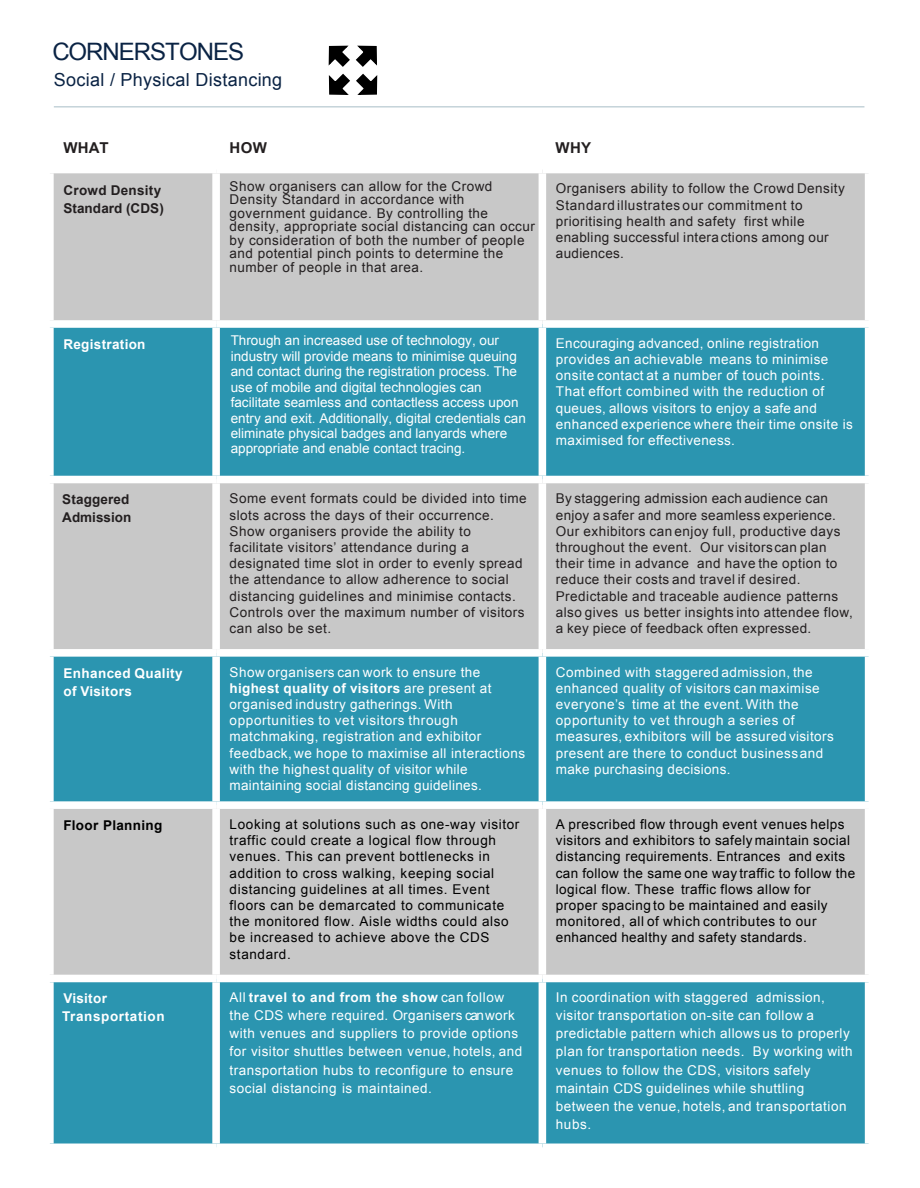
<style>
.page{position:relative;width:920px;height:1188px;background:#fff}
.page>*{position:absolute;margin:0;border:0;box-sizing:border-box;transform-origin:0 0}
.t1{font:24px "Arial";letter-spacing:-.045em;color:#0a2344}
.t2{font:18px "Arial";letter-spacing:.02em;color:#0a2344}
.t3{font:700 15px "Arial";letter-spacing:.02em;color:#231f20}
.t4{font:13.5px/16.2px "Arial";letter-spacing:.035em;color:#fff}
.t5{font:13.5px/16.2px "Arial";letter-spacing:.035em;color:#231f20}
.t6{font:13.5px/16.2px "Arial";letter-spacing:.045em;color:#000}
.t7{font:13.5px/15.5px "Arial";color:#fff}
.t8{font:700 13.5px/18px "Arial";letter-spacing:.035em;color:#fff}
.t9{font:700 13.5px/18px "Arial";letter-spacing:.01em;color:#231f20}
.t10{font:700 13.5px "Arial";letter-spacing:.02em;color:#000}
.s1{font-weight:700}
</style>
<div class="page">
<hr style="left:54px;top:107px;width:810px;height:1px;background:#a7bdc7">
<div style="left:54px;top:173px;width:810px;height:147px;background:#c8c8c8"></div>
<div style="left:54px;top:328px;width:810px;height:816px;background:#2b95b0"></div>
<div style="left:54px;top:483px;width:810px;height:166px;background:#c8c8c8"></div>
<div style="left:54px;top:809px;width:810px;height:166px;background:#c8c8c8"></div>
<div style="left:212px;top:328px;width:8px;height:148px;background:#fff"></div>
<div style="left:538px;top:328px;width:8px;height:148px;background:#fff"></div>
<div style="left:46px;top:649px;width:170px;height:8px;background:#fff"></div>
<div style="left:216px;top:649px;width:326px;height:8px;background:#fff"></div>
<div style="left:212px;top:657px;width:8px;height:144px;background:#fff"></div>
<div style="left:542px;top:649px;width:330px;height:8px;background:#fff"></div>
<div style="left:538px;top:657px;width:8px;height:144px;background:#fff"></div>
<div style="left:46px;top:801px;width:170px;height:8px;background:#fff"></div>
<div style="left:216px;top:801px;width:326px;height:8px;background:#fff"></div>
<div style="left:212px;top:809px;width:8px;height:166px;background:#fff"></div>
<div style="left:542px;top:801px;width:330px;height:8px;background:#fff"></div>
<div style="left:538px;top:809px;width:8px;height:166px;background:#fff"></div>
<div style="left:46px;top:975px;width:170px;height:7px;background:#fff"></div>
<div style="left:216px;top:975px;width:326px;height:7px;background:#fff"></div>
<div style="left:212px;top:982px;width:8px;height:162px;background:#fff"></div>
<div style="left:542px;top:975px;width:330px;height:7px;background:#fff"></div>
<div style="left:538px;top:982px;width:8px;height:162px;background:#fff"></div>
<div style="left:46px;top:476px;width:170px;height:7px;background:#fff"></div>
<div style="left:212px;top:173px;width:8px;height:147px;background:#fff"></div>
<div style="left:216px;top:476px;width:326px;height:7px;background:#fff"></div>
<div style="left:212px;top:483px;width:8px;height:166px;background:#fff"></div>
<div style="left:538px;top:173px;width:8px;height:147px;background:#fff"></div>
<div style="left:542px;top:476px;width:330px;height:7px;background:#fff"></div>
<div style="left:538px;top:483px;width:8px;height:166px;background:#fff"></div>
<svg style="left:328px;top:45px;width:50px;height:50px"></svg>
<h1 class="t1" style="left:52px;top:43px;width:193px">CORNERSTONES</h1>
<h2 class="t2" style="left:54px;top:73px;width:230px">Social / Physical Distancing</h2>
<p class="t3" style="left:63px;top:142px;width:47px">WHAT</p>
<p class="t3" style="left:230px;top:142px;width:39px">HOW</p>
<p class="t3" style="left:555px;top:142px;width:37px">WHY</p>
<p class="t9" style="left:63px;top:182px;width:102px">Crowd Density<br>Standard (CDS)</p>
<p class="t5" style="left:230px;top:180px;width:307px;line-height:13.5px">Show organisers can allow for the Crowd Density Standard in accordance with government guidance. By controlling the density, appropriate social distancing can occur by consideration of both the number of people and potential pinch points to determine the number of people in that area.</p>
<p class="t5" style="left:556px;top:182px;width:290px">Organisers ability to follow the Crowd Density Standard illustrates our commitment to prioritising health and safety first while enabling successful interactions among our audiences.</p>
<p class="t7" style="left:231px;top:334px;width:297px">Through an increased use of technology, our industry will provide means to minimise queuing and contact during the registration process. The use of mobile and digital technologies can facilitate seamless and contactless access upon entry and exit. Additionally, digital credentials can eliminate physical badges and lanyards where appropriate and enable contact tracing.</p>
<p class="t8" style="left:63px;top:336px;width:84px">Registration</p>
<p class="t4" style="left:556px;top:336px;width:299px">Encouraging advanced, online registration provides an achievable means to minimise onsite contact at a number of touch points.<br>That effort combined with the reduction of queues, allows visitors to enjoy a safe and enhanced experience where their time onsite is maximised for effectiveness.</p>
<p class="t9" style="left:62px;top:492px;width:71px">Staggered<br>Admission</p>
<p class="t5" style="left:229px;top:492px;width:298px">Some event formats could be divided into time slots across the days of their occurrence.<br>Show organisers provide the ability to facilitate visitors’ attendance during a designated time slot in order to evenly spread the attendance to allow adherence to social distancing guidelines and minimise contacts.<br>Controls over the maximum number of visitors can also be set.</p>
<p class="t5" style="left:556px;top:492px;width:299px">By staggering admission each audience can enjoy a safer and more seamless experience.<br>Our exhibitors can enjoy full, productive days throughout the event. Our visitors can plan their time in advance and have the option to reduce their costs and travel if desired.<br>Predictable and traceable audience patterns also gives us better insights into attendee flow, a key piece of feedback often expressed.</p>
<p class="t8" style="left:63px;top:665px;width:121px">Enhanced Quality of Visitors</p>
<p class="t4" style="left:229px;top:665px;width:297px">Show organisers can work to ensure the <span class="s1">highest quality of visitors</span> are present at organised industry gatherings. With opportunities to vet visitors through matchmaking, registration and exhibitor feedback, we hope to maximise all interactions with the highest quality of visitor while maintaining social distancing guidelines.</p>
<p class="t4" style="left:556px;top:665px;width:279px">Combined with staggered admission, the enhanced quality of visitors can maximise everyone’s time at the event. With the opportunity to vet through a series of measures, exhibitors will be assured visitors present are there to conduct business and make purchasing decisions.</p>
<p class="t10" style="left:63px;top:820px;width:100px">Floor Planning</p>
<p class="t6" style="left:229px;top:817px;width:291px">Looking at solutions such as one-way visitor traffic could create a logical flow through venues. This can prevent bottlenecks in addition to cross walking, keeping social distancing guidelines at all times. Event floors can be demarcated to communicate the monitored flow. Aisle widths could also be increased to achieve above the CDS standard.</p>
<p class="t6" style="left:556px;top:817px;width:301px">A prescribed flow through event venues helps visitors and exhibitors to safely maintain social distancing requirements. Entrances and exits can follow the same one way traffic to follow the logical flow. These traffic flows allow for proper spacing to be maintained and easily monitored, all of which contributes to our enhanced healthy and safety standards.</p>
<p class="t8" style="left:62px;top:991px;width:104px">Visitor<br>Transportation</p>
<p class="t4" style="left:229px;top:990px;width:294px;line-height:18.1px">All <span class="s1">travel to and from the show</span> can follow the CDS where required. Organisers can work with venues and suppliers to provide options for visitor shuttles between venue, hotels, and transportation hubs to reconfigure to ensure social distancing is maintained.</p>
<p class="t4" style="left:556px;top:990px;width:298px;line-height:18.1px">In coordination with staggered admission, visitor transportation on-site can follow a predictable pattern which allows us to properly plan for transportation needs. By working with venues to follow the CDS, visitors safely maintain CDS guidelines while shuttling between the venue, hotels, and transportation hubs.</p>
</div>
